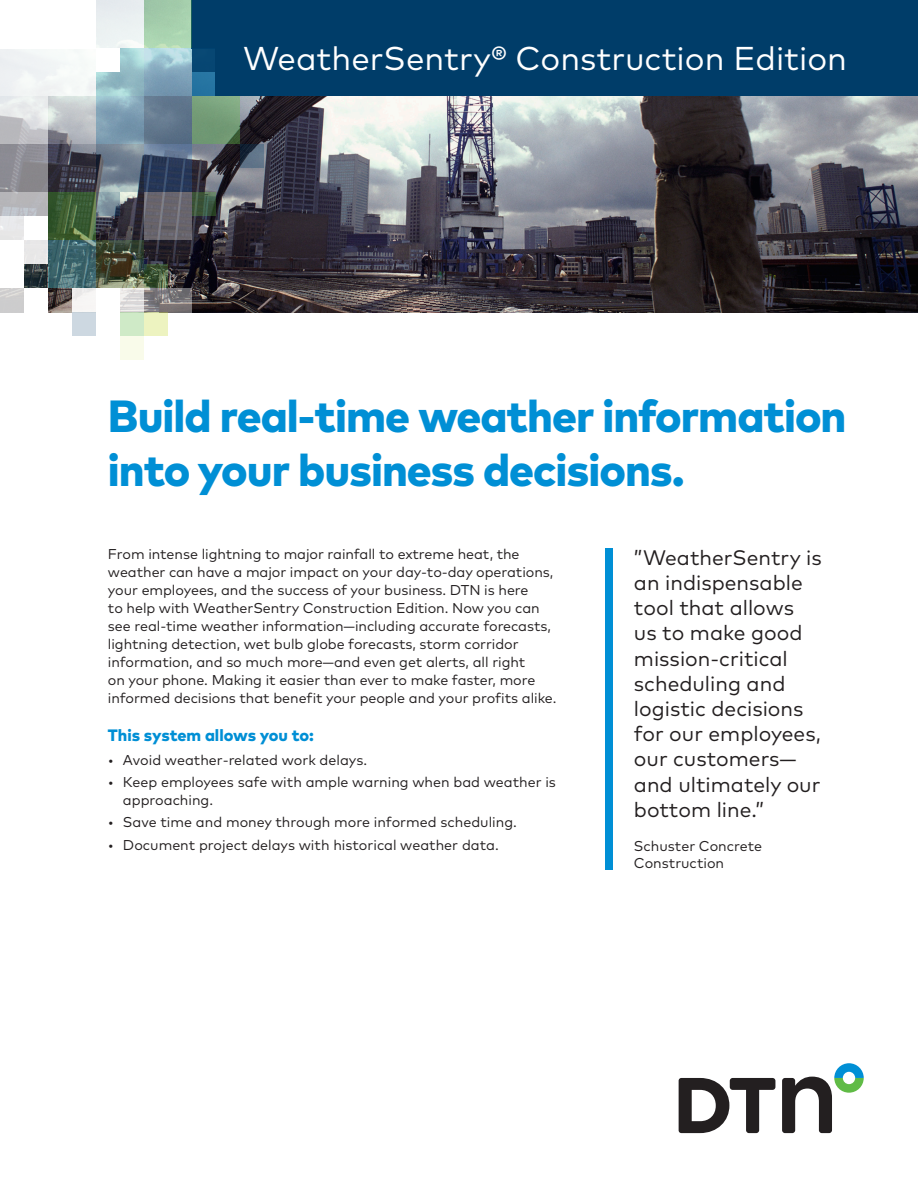
<style>
.page{position:relative;width:918px;height:1188px;background:#fff}
.page>*{position:absolute;margin:0;border:0;box-sizing:border-box;transform-origin:0 0}
.t1{font:800 45px/54px "Mark Pro";letter-spacing:-.02em;color:#008fd5}
.Product_Right{font:33px "Mark Pro";color:#fff}
.Sidebar_Callout{font:21px/25.2px "Mark Pro";color:#231f20}
.Subhead{font:800 16.5px "Mark Pro";color:#008fd5}
.Body{font:14.25px/18px "Mark Pro";letter-spacing:-.005em;color:#231f20}
.Sidebar_Callout_foot{font:14.25px/17.1px "Mark Pro";color:#231f20}
</style>
<div class="page">
<img style="left:48px;top:96px;width:870px;height:216px">
<div style="left:192px;top:0;width:726px;height:48px;background:#003d69"></div>
<div style="left:0;top:48px;width:48px;height:48px;background:#eff2f4"></div>
<svg style="left:0;top:144px;width:48px;height:48px;background:#8d8c93"></svg>
<svg style="left:0;top:96px;width:48px;height:48px;background:#d4d5d8"></svg>
<svg style="left:96px;top:48px;width:48px;height:48px;background:#9cc5cc"></svg>
<div style="left:96px;top:0;width:48px;height:48px;background:#ebf1f1"></div>
<svg style="left:24px;top:192px;width:24px;height:24px"></svg>
<svg style="left:144px;top:288px;width:24px;height:24px"></svg>
<div style="left:72px;top:288px;width:24px;height:24px;background:linear-gradient(to right,#f1efef,#f7f6f5)"></div>
<div style="left:24px;top:240px;width:24px;height:24px;background:#e8e7e8"></div>
<svg style="left:24px;top:264px;width:24px;height:24px"></svg>
<div style="left:0;top:288px;width:24px;height:24px;background:linear-gradient(to bottom,#d6d5d3,#cacacc)"></div>
<div style="left:0;top:216px;width:24px;height:24px;background:#e8e8e9"></div>
<svg style="left:168px;top:288px;width:24px;height:24px"></svg>
<svg style="left:120px;top:288px;width:24px;height:24px"></svg>
<div style="left:96px;top:288px;width:24px;height:24px;background:#fff"></div>
<svg style="left:240px;top:144px;width:24px;height:24px"></svg>
<div style="left:96px;top:48px;width:24px;height:24px;background:#fff"></div>
<svg style="left:192px;top:192px;width:24px;height:24px"></svg>
<svg style="left:96px;top:192px;width:24px;height:24px"></svg>
<svg style="left:144px;top:264px;width:24px;height:24px"></svg>
<div style="left:120px;top:312px;width:24px;height:24px;background:#cfeac7"></div>
<div style="left:144px;top:312px;width:24px;height:24px;background:#edf3c0"></div>
<div style="left:120px;top:336px;width:24px;height:24px;background:#f9fbea"></div>
<div style="left:72px;top:312px;width:24px;height:24px;background:#cdd8e1"></div>
<div style="left:0;top:192px;width:24px;height:24px;background:linear-gradient(to bottom,#b3b1b2,#bec2ca)"></div>
<svg style="left:192px;top:96px;width:48px;height:48px;background:#739b75"></svg>
<div style="left:144px;top:0;width:48px;height:48px;background:#a7d1ae"></div>
<svg style="left:144px;top:48px;width:48px;height:48px;background:#8eb2c4"></svg>
<svg style="left:144px;top:144px;width:48px;height:48px;background:#3c4d6c"></svg>
<div style="left:144px;top:96px;width:48px;height:48px;background:linear-gradient(to right,#687d92,#596f87)"></div>
<svg style="left:144px;top:192px;width:48px;height:48px;background:#69666e"></svg>
<svg style="left:48px;top:240px;width:48px;height:48px;background:#446c72"></svg>
<svg style="left:96px;top:240px;width:48px;height:48px;background:#4f543f"></svg>
<div style="left:48px;top:48px;width:48px;height:48px;background:#f6faf8"></div>
<svg style="left:48px;top:144px;width:48px;height:48px;background:#403f4d"></svg>
<svg style="left:48px;top:96px;width:48px;height:48px;background:#bbbfc3"></svg>
<svg style="left:48px;top:192px;width:48px;height:48px;background:#3f6035"></svg>
<svg style="left:96px;top:144px;width:48px;height:48px;background:#717f8d"></svg>
<svg style="left:96px;top:96px;width:48px;height:48px;background:#80a1b5"></svg>
<svg style="left:679px;top:1078px;width:96px;height:55px"></svg>
<svg style="left:782px;top:1063px;width:82px;height:70px"></svg>
<div style="left:605px;top:548px;width:8px;height:321px;background:#008fd5"></div>
<div style="left:216px;top:48px;width:702px;height:48px;background:#003d69"></div>
<div style="left:192px;top:48px;width:24px;height:24px;background:#074773"></div>
<div style="left:192px;top:72px;width:24px;height:24px;background:#2674a1"></div>
<p class="Product_Right" style="left:243px;top:34px;width:606px">WeatherSentry® Construction Edition</p>
<p class="t1" style="left:108px;top:386px;width:740px">Build real-time weather information into your business decisions.</p>
<p class="Body" style="left:108px;top:544px;width:450px">From intense lightning to major rainfall to extreme heat, the weather can have a major impact on your day-to-day operations, your employees, and the success of your business. DTN is here<br>to help with WeatherSentry Construction Edition. Now you can see real-time weather information—including accurate forecasts, lightning detection, wet bulb globe forecasts, storm corridor information, and so much more—and even get alerts, all right<br>on your phone. Making it easier than ever to make faster, more informed decisions that benefit your people and your profits alike.</p>
<p class="Subhead" style="left:108px;top:723px;width:207px">This system allows you to:</p>
<p class="Body" style="left:108px;top:749px;width:261px">• Avoid weather-related work delays.</p>
<p class="Body" style="left:123px;top:772px;width:434px;text-indent:-15px">• Keep employees safe with ample warning when bad weather is approaching.</p>
<p class="Body" style="left:108px;top:812px;width:410px">• Save time and money through more informed scheduling.</p>
<p class="Body" style="left:108px;top:834px;width:392px">• Document project delays with historical weather data.</p>
<p class="Sidebar_Callout" style="left:634px;top:543px;width:189px">”WeatherSentry is an indispensable tool that allows us to make good mission-critical scheduling and logistic decisions for our employees, our customers— and ultimately our bottom line.”</p>
<p class="Sidebar_Callout_foot" style="left:634px;top:836px;width:130px">Schuster Concrete<br>Construction</p>
</div>
